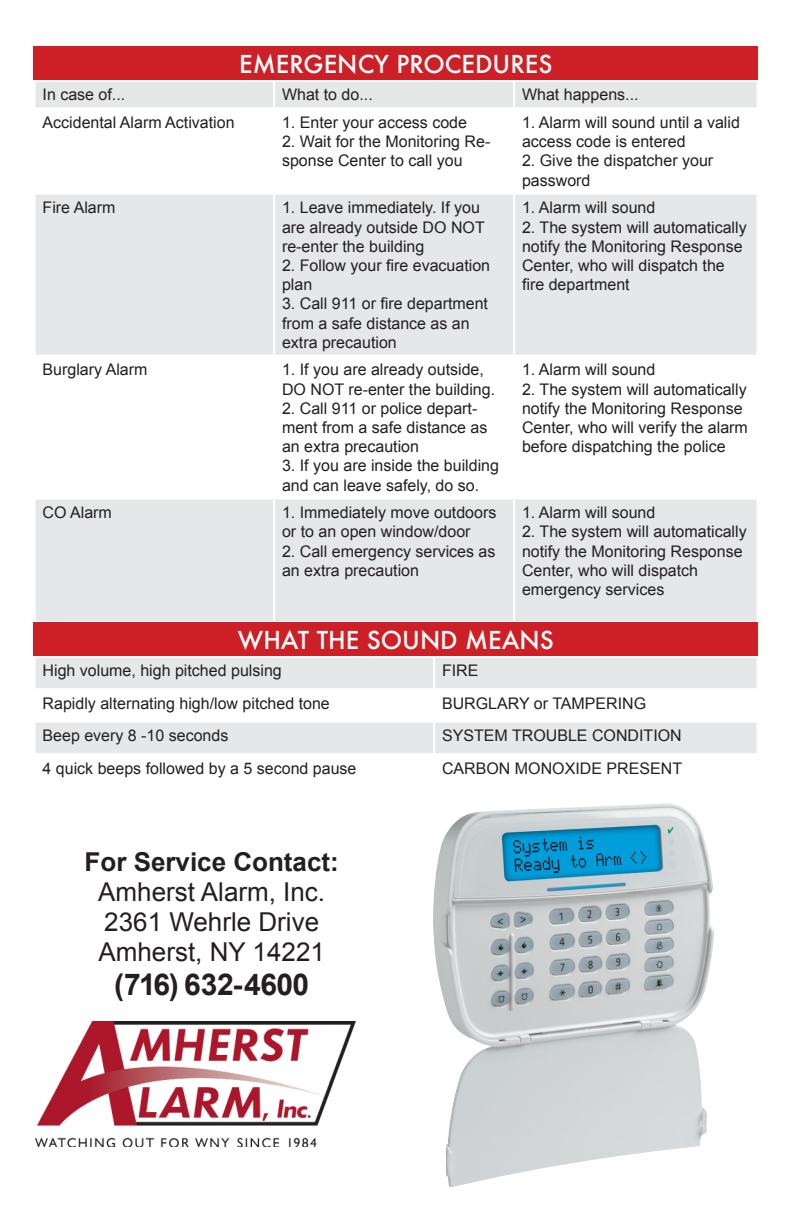
<style>
.page{position:relative;width:792px;height:1224px;background:#fff}
.page>*{position:absolute;margin:0;border:0;box-sizing:border-box;transform-origin:0 0}
.t1{font:700 30px "Arial";letter-spacing:-.02em;color:#231f20}
.t2{font:26px "Arial";color:#231f20}
.t3{font:700 26px "Arial";color:#231f20}
.t4{font:500 24px "Futura";color:#fff}
.t5{font:16px/19.2px "Arial";color:#231f20}
</style>
<div class="page">
<svg style="left:36px;top:82px;width:721px;height:539px;fill:#e6e7e9"></svg>
<hr style="left:273px;top:82px;width:2px;height:25px;background:#fff">
<hr style="left:513px;top:82px;width:2px;height:25px;background:#fff">
<hr style="left:34px;top:107px;width:240px;height:2px;background:#fff">
<hr style="left:274px;top:107px;width:240px;height:2px;background:#fff">
<hr style="left:273px;top:109px;width:2px;height:84px;background:#fff">
<hr style="left:514px;top:107px;width:245px;height:2px;background:#fff">
<hr style="left:513px;top:109px;width:2px;height:84px;background:#fff">
<hr style="left:34px;top:193px;width:240px;height:2px;background:#fff">
<hr style="left:274px;top:193px;width:240px;height:2px;background:#fff">
<hr style="left:273px;top:195px;width:2px;height:160px;background:#fff">
<hr style="left:514px;top:193px;width:245px;height:2px;background:#fff">
<hr style="left:513px;top:195px;width:2px;height:160px;background:#fff">
<hr style="left:34px;top:355px;width:240px;height:2px;background:#fff">
<hr style="left:274px;top:355px;width:240px;height:2px;background:#fff">
<hr style="left:273px;top:357px;width:2px;height:141px;background:#fff">
<hr style="left:514px;top:355px;width:245px;height:2px;background:#fff">
<hr style="left:513px;top:357px;width:2px;height:141px;background:#fff">
<hr style="left:34px;top:498px;width:240px;height:2px;background:#fff">
<hr style="left:274px;top:498px;width:240px;height:2px;background:#fff">
<hr style="left:273px;top:500px;width:2px;height:121px;background:#fff">
<hr style="left:514px;top:498px;width:245px;height:2px;background:#fff">
<hr style="left:513px;top:500px;width:2px;height:121px;background:#fff">
<svg style="left:36px;top:658px;width:721px;height:95px;fill:#e6e7e9"></svg>
<hr style="left:433px;top:658px;width:2px;height:30px;background:#fff">
<hr style="left:34px;top:688px;width:400px;height:2px;background:#fff">
<hr style="left:434px;top:688px;width:325px;height:2px;background:#fff">
<hr style="left:433px;top:690px;width:2px;height:31px;background:#fff">
<hr style="left:34px;top:721px;width:400px;height:2px;background:#fff">
<hr style="left:434px;top:721px;width:325px;height:2px;background:#fff">
<hr style="left:433px;top:723px;width:2px;height:30px;background:#fff">
<div style="left:34px;top:46px;width:724px;height:34px;background:#cd2026"></div>
<div style="left:34px;top:622px;width:724px;height:34px;background:#cd2026"></div>
<img style="left:433px;top:803px;width:281px;height:384px">
<img style="left:36px;top:1022px;width:320px;height:125px">
<p class="t4" style="left:239px;top:47px;width:315px">EMERGENCY PROCEDURES</p>
<p class="t5" style="left:43px;top:85px;width:84px">In case of...</p>
<p class="t5" style="left:282px;top:85px;width:92px">What to do...</p>
<p class="t5" style="left:522px;top:85px;width:118px">What happens...</p>
<p class="t5" style="left:43px;top:113px;width:194px">Accidental Alarm Activation</p>
<p class="t5" style="left:282px;top:113px;width:186px">1. Enter your access code</p>
<p class="t5" style="left:282px;top:132px;width:210px">2. Wait for the Monitoring Re&shy;sponse Center to call you</p>
<p class="t5" style="left:522px;top:113px;width:219px">1. Alarm will sound until a valid access code is entered</p>
<p class="t5" style="left:522px;top:151px;width:193px">2. Give the dispatcher your password</p>
<p class="t5" style="left:43px;top:198px;width:74px">Fire Alarm</p>
<p class="t5" style="left:282px;top:198px;width:204px">1. Leave immediately. If you are already outside DO NOT re-enter the building</p>
<p class="t5" style="left:282px;top:256px;width:210px">2. Follow your fire evacuation plan</p>
<p class="t5" style="left:282px;top:294px;width:208px">3. Call 911 or fire department from a safe distance as an extra precaution</p>
<p class="t5" style="left:43px;top:360px;width:106px">Burglary Alarm</p>
<p class="t5" style="left:282px;top:360px;width:215px">1. If you are already outside,<br>DO NOT re-enter the building.</p>
<p class="t5" style="left:282px;top:399px;width:207px">2. Call 911 or police depart&shy;ment from a safe distance as an extra precaution</p>
<p class="t5" style="left:282px;top:456px;width:219px">3. If you are inside the building and can leave safely, do so.</p>
<p class="t5" style="left:43px;top:503px;width:71px">CO Alarm</p>
<p class="t5" style="left:282px;top:503px;width:216px">1. Immediately move outdoors or to an open window/door</p>
<p class="t5" style="left:282px;top:542px;width:215px">2. Call emergency services as an extra precaution</p>
<p class="t5" style="left:522px;top:198px;width:135px">1. Alarm will sound</p>
<p class="t5" style="left:522px;top:217px;width:226px">2. The system will automatically notify the Monitoring Response<br>Center, who will dispatch the fire department</p>
<p class="t5" style="left:522px;top:360px;width:135px">1. Alarm will sound</p>
<p class="t5" style="left:522px;top:380px;width:227px">2. The system will automatically notify the Monitoring Response<br>Center, who will verify the alarm before dispatching the police</p>
<p class="t5" style="left:522px;top:503px;width:135px">1. Alarm will sound</p>
<p class="t5" style="left:522px;top:522px;width:226px">2. The system will automatically notify the Monitoring Response<br>Center, who will dispatch emergency services</p>
<p class="t4" style="left:238px;top:623px;width:317px">WHAT THE SOUND MEANS</p>
<p class="t5" style="left:43px;top:661px;width:241px">High volume, high pitched pulsing</p>
<p class="t5" style="left:442px;top:661px;width:38px">FIRE</p>
<p class="t5" style="left:43px;top:694px;width:289px">Rapidly alternating high/low pitched tone</p>
<p class="t5" style="left:442px;top:694px;width:206px">BURGLARY or TAMPERING</p>
<p class="t5" style="left:43px;top:726px;width:187px">Beep every 8 -10 seconds</p>
<p class="t5" style="left:442px;top:726px;width:241px">SYSTEM TROUBLE CONDITION</p>
<p class="t5" style="left:43px;top:759px;width:315px">4 quick beeps followed by a 5 second pause</p>
<p class="t5" style="left:442px;top:759px;width:242px">CARBON MONOXIDE PRESENT</p>
<p class="t3" style="left:85px;top:845px;width:256px">For Service Contact:</p>
<p class="t2" style="left:98px;top:875px;width:228px">Amherst Alarm, Inc.</p>
<p class="t2" style="left:104px;top:905px;width:216px">2361 Wehrle Drive</p>
<p class="t2" style="left:99px;top:935px;width:228px">Amherst, NY 14221</p>
<p class="t1" style="left:114px;top:965px;width:196px">(716) 632-4600</p>
</div>
